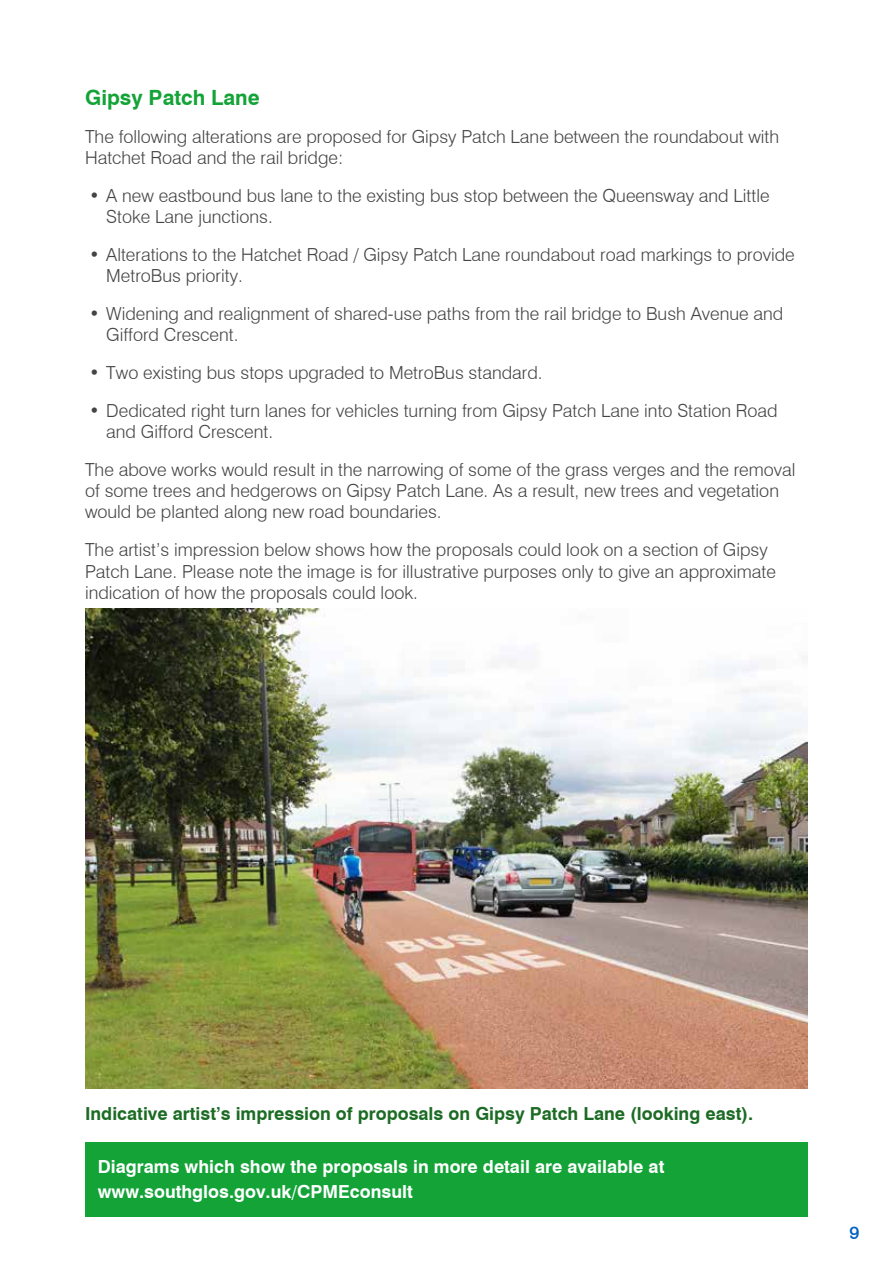
<style>
.page{position:relative;width:893px;height:1263px;background:#fff}
.page>*{position:absolute;margin:0;border:0;box-sizing:border-box;transform-origin:0 0}
.t1{font:700 21px "Swiss 721 BT";color:#13a337}
.t2{font:300 18px/21px "Swiss 721 BT";color:#454444}
.t3{font:700 18px/25.2px "Swiss 721 BT";color:#fff}
.t4{font:700 18px "Swiss 721 BT";color:#1c6b24}
.t5{font:500 18px "Swiss 721 BT";color:#0563c1}
</style>
<div class="page">
<div style="left:85px;top:1142px;width:723px;height:75px;background:#13a337"></div>
<img style="left:85px;top:608px;width:723px;height:481px">
<p class="t1" style="left:85px;top:85px;width:176px">Gipsy Patch Lane</p>
<p class="t2" style="left:85px;top:126px;width:696px">The following alterations are proposed for Gipsy Patch Lane between the roundabout with<br>Hatchet Road and the rail bridge:</p>
<p class="t2" style="left:106px;top:185px;width:665px;text-indent:-17px">• A new eastbound bus lane to the existing bus stop between the Queensway and Little<br>Stoke Lane junctions.</p>
<p class="t2" style="left:106px;top:244px;width:690px;text-indent:-17px">• Alterations to the Hatchet Road / Gipsy Patch Lane roundabout road markings to provide<br>MetroBus priority.</p>
<p class="t2" style="left:106px;top:303px;width:678px;text-indent:-17px">• Widening and realignment of shared-use paths from the rail bridge to Bush Avenue and<br>Gifford Crescent.</p>
<p class="t2" style="left:89px;top:362px;width:455px">• Two existing bus stops upgraded to MetroBus standard.</p>
<p class="t2" style="left:106px;top:400px;width:673px;text-indent:-17px">• Dedicated right turn lanes for vehicles turning from Gipsy Patch Lane into Station Road and Gifford Crescent.</p>
<p class="t2" style="left:85px;top:459px;width:712px">The above works would result in the narrowing of some of the grass verges and the removal of some trees and hedgerows on Gipsy Patch Lane. As a result, new trees and vegetation would be planted along new road boundaries.</p>
<p class="t2" style="left:85px;top:539px;width:692px">The artist’s impression below shows how the proposals could look on a section of Gipsy<br>Patch Lane. Please note the image is for illustrative purposes only to give an approximate indication of how the proposals could look.</p>
<p class="t4" style="left:85px;top:1102px;width:670px">Indicative artist’s impression of proposals on Gipsy Patch Lane (looking east).</p>
<p class="t3" style="left:98px;top:1153px;width:568px">Diagrams which show the proposals in more detail are available at www.southglos.gov.uk/CPMEconsult</p>
<p class="t5" style="left:849px;top:1221px;width:12px">9</p>
</div>
